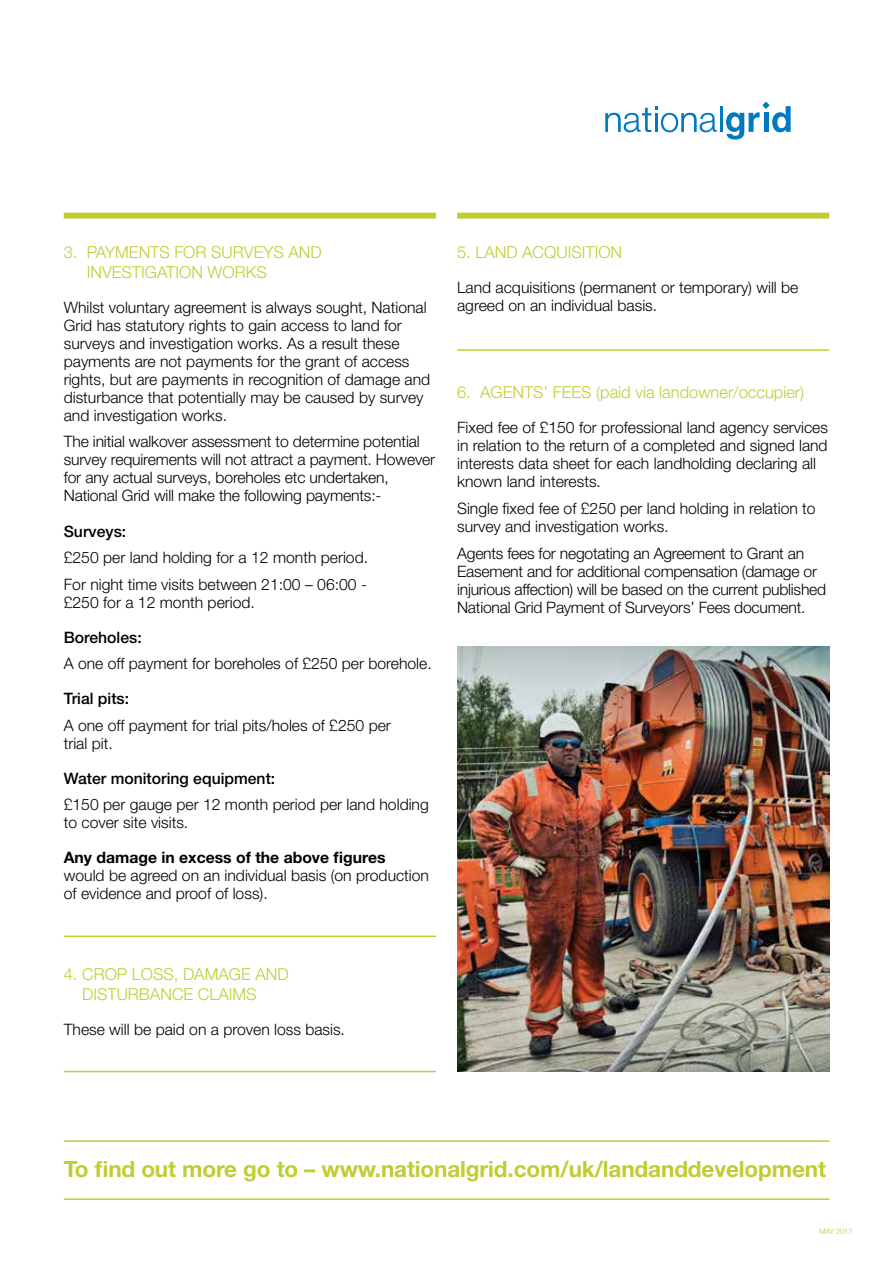
<style>
.page{position:relative;width:893px;height:1263px;background:#fff}
.page>*{position:absolute;margin:0;border:0;box-sizing:border-box;transform-origin:0 0}
.t1{font:700 22.5px "Helvetica Neue LT Std";letter-spacing:-.005em;color:#c0cd30}
.t2{font:300 16.5px/19.5px "Helvetica Neue LT Std";color:#c0cd30}
.t3{font:300 15.75px/18px "Helvetica Neue LT Std";color:#000}
.t4{font:500 15.75px "Helvetica Neue LT Std";color:#000}
.t5{font:700 15.75px "Helvetica Neue LT Std";color:#000}
.t6{font:300 7.5px "Helvetica Neue LT Std";letter-spacing:-.01em;color:#c0cd30}
</style>
<div class="page">
<div style="left:457px;top:213px;width:372px;height:6px;background:#c0cd30"></div>
<div style="left:64px;top:213px;width:372px;height:6px;background:#c0cd30"></div>
<svg style="left:605px;top:106px;width:112px;height:26px"></svg>
<hr style="left:720px;top:106px;width:3px;height:26px;background:#0079c1">
<svg style="left:726px;top:102px;width:65px;height:38px"></svg>
<hr style="left:64px;top:1140px;width:765px;height:2px;background:#c0cd30">
<hr style="left:64px;top:1198px;width:765px;height:2px;background:#c0cd30">
<img style="left:457px;top:646px;width:372px;height:425px">
<hr style="left:64px;top:935px;width:372px;height:2px;background:#c0cd30">
<hr style="left:64px;top:1071px;width:372px;height:1px;background:#c0cd30">
<hr style="left:457px;top:349px;width:372px;height:2px;background:#c0cd30">
<p class="t2" style="left:87px;top:242px;width:237px;text-indent:-23px">3. PAYMENTS FOR SURVEYS AND<br>INVESTIGATION WORKS</p>
<p class="t3" style="left:64px;top:298px;width:368px">Whilst voluntary agreement is always sought, National Grid has statutory rights to gain access to land for surveys and investigation works. As a result these payments are not payments for the grant of access rights, but are payments in recognition of damage and disturbance that potentially may be caused by survey and investigation works.</p>
<p class="t3" style="left:64px;top:432px;width:373px">The initial walkover assessment to determine potential survey requirements will not attract a payment. However for any actual surveys, boreholes etc undertaken, National Grid will make the following payments:-</p>
<p class="t4" style="left:64px;top:521px;width:64px">Surveys:</p>
<p class="t3" style="left:64px;top:544px;width:306px;line-height:26.5px">£250 per land holding for a 12 month period.<br>For night time visits between 21:00 – 06:00 -</p>
<p class="t3" style="left:64px;top:593px;width:193px">£250 for a 12 month period.</p>
<p class="t4" style="left:64px;top:627px;width:79px">Boreholes:</p>
<p class="t3" style="left:64px;top:654px;width:369px">A one off payment for boreholes of £250 per borehole.</p>
<p class="t4" style="left:64px;top:689px;width:67px">Trial pits:</p>
<p class="t3" style="left:64px;top:716px;width:329px">A one off payment for trial pits/holes of £250 per trial pit.</p>
<p class="t4" style="left:64px;top:769px;width:213px">Water monitoring equipment:</p>
<p class="t3" style="left:64px;top:795px;width:367px">£150 per gauge per 12 month period per land holding to cover site visits.</p>
<p class="t5" style="left:64px;top:848px;width:323px">Any damage in excess of the above figures</p>
<p class="t3" style="left:64px;top:866px;width:367px">would be agreed on an individual basis (on production of evidence and proof of loss).</p>
<p class="t2" style="left:457px;top:242px;width:167px">5. LAND ACQUISITION</p>
<p class="t3" style="left:457px;top:278px;width:343px">Land acquisitions (permanent or temporary) will be agreed on an individual basis.</p>
<p class="t2" style="left:457px;top:382px;width:348px">6. AGENTS’ FEES (paid via landowner/occupier)</p>
<p class="t3" style="left:457px;top:418px;width:372px">Fixed fee of £150 for professional land agency services in relation to the return of a completed and signed land interests data sheet for each landholding declaring all known land interests.</p>
<p class="t3" style="left:457px;top:499px;width:360px">Single fixed fee of £250 per land holding in relation to survey and investigation works.</p>
<p class="t3" style="left:457px;top:544px;width:371px">Agents fees for negotating an Agreement to Grant an Easement and for additional compensation (damage or injurious affection) will be based on the current published National Grid Payment of Surveyors’ Fees document.</p>
<p class="t2" style="left:82px;top:964px;width:208px;text-indent:-18px">4. CROP LOSS, DAMAGE AND<br>DISTURBANCE CLAIMS</p>
<p class="t3" style="left:64px;top:1020px;width:283px">These will be paid on a proven loss basis.</p>
<h1 class="t1" style="left:64px;top:1155px;width:764px">To find out more go to – www.nationalgrid.com/uk/landanddevelopment</h1>
<p class="t6" style="left:819px;top:1227px;width:35px">MAY 2017</p>
</div>
